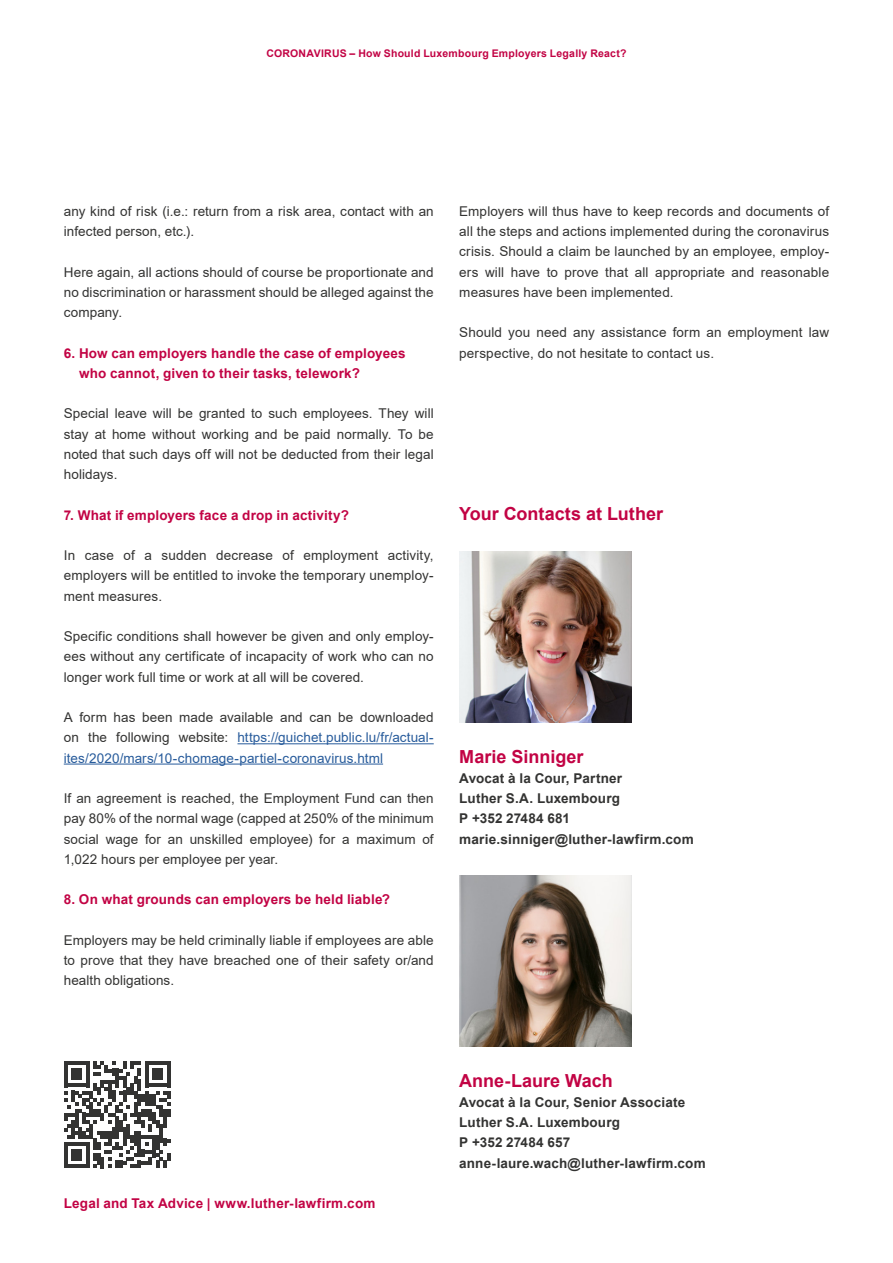
<style>
.page{position:relative;width:893px;height:1263px;background:#fff}
.page>*{position:absolute;margin:0;border:0;box-sizing:border-box;transform-origin:0 0}
.t1{font:700 18px "Arial";color:#c20344}
.t2{font:13.5px/20.2px "Arial";letter-spacing:.01em;color:#333332;text-align:justify}
.t3{font:700 13.5px/20.2px "Arial";letter-spacing:.015em;color:#c20344}
.t4{font:700 13.5px/20.2px "Arial";letter-spacing:.015em;color:#333332}
.t5{font:13.5px/20.2px "Arial";letter-spacing:.01em;color:#275b9b;text-align:justify}
.t6{font:700 10.5px "Arial";letter-spacing:.02em;color:#c20344}
.s1{color:#333332}
</style>
<div class="page">
<svg style="left:64px;top:1061px;width:107px;height:107px"></svg>
<img style="left:459px;top:552px;width:173px;height:170px">
<img style="left:459px;top:876px;width:173px;height:170px">
<hr style="left:237px;top:743px;width:197px;height:1px;background:#275b9b">
<hr style="left:64px;top:763px;width:319px;height:1px;background:#275b9b">
<p class="t6" style="left:266px;top:46px;width:362px">CORONAVIRUS – How Should Luxembourg Employers Legally React?</p>
<p class="t2" style="left:64px;top:201px;width:371px">any kind of risk (i.e.: return from a risk area, contact with an infected person, etc.).</p>
<p class="t2" style="left:64px;top:262px;width:371px">Here again, all actions should of course be proportionate and no discrimination or harassment should be alleged against the company.</p>
<p class="t3" style="left:79px;top:343px;width:328px;text-indent:-15px">6. How can employers handle the case of employees who cannot, given to their tasks, telework?</p>
<p class="t2" style="left:64px;top:403px;width:371px">Special leave will be granted to such employees. They will stay at home without working and be paid normally. To be noted that such days off will not be deducted from their legal holidays.</p>
<p class="t3" style="left:64px;top:505px;width:287px">7. What if employers face a drop in activity?</p>
<p class="t2" style="left:64px;top:545px;width:371px">In case of a sudden decrease of employment activity, employers will be entitled to invoke the temporary unemploy&shy;ment measures.</p>
<p class="t2" style="left:64px;top:626px;width:371px">Specific conditions shall however be given and only employ&shy;ees without any certificate of incapacity of work who can no longer work full time or work at all will be covered.</p>
<p class="t5" style="left:64px;top:707px;width:371px"><span class="s1">A form has been made available and can be downloaded on the following website:</span> https://guichet.public.lu/fr/actual&shy;ites/2020/mars/10-chomage-partiel-coronavirus.html</p>
<p class="t2" style="left:64px;top:788px;width:371px">If an agreement is reached, the Employment Fund can then pay 80% of the normal wage (capped at 250% of the minimum social wage for an unskilled employee) for a maximum of 1,022 hours per employee per year.</p>
<p class="t3" style="left:64px;top:890px;width:328px">8. On what grounds can employers be held liable?</p>
<p class="t2" style="left:64px;top:930px;width:371px">Employers may be held criminally liable if employees are able to prove that they have breached one of their safety or/and health obligations.</p>
<p class="t2" style="left:459px;top:201px;width:371px">Employers will thus have to keep records and documents of all the steps and actions implemented during the coronavirus crisis. Should a claim be launched by an employee, employ&shy;ers will have to prove that all appropriate and reasonable measures have been implemented.</p>
<p class="t2" style="left:459px;top:322px;width:371px">Should you need any assistance form an employment law perspective, do not hesitate to contact us.</p>
<h1 class="t1" style="left:459px;top:501px;width:205px">Your Contacts at Luther</h1>
<h1 class="t1" style="left:459px;top:744px;width:126px">Marie Sinniger</h1>
<p class="t4" style="left:459px;top:768px;width:236px">Avocat à la Cour, Partner<br>Luther S.A. Luxembourg<br>P +352 27484 681 marie.sinniger@luther-lawfirm.com</p>
<p class="t3" style="left:64px;top:1193px;width:313px">Legal and Tax Advice | www.luther-lawfirm.com</p>
<h1 class="t1" style="left:459px;top:1068px;width:155px">Anne-Laure Wach</h1>
<p class="t4" style="left:459px;top:1092px;width:248px">Avocat à la Cour, Senior Associate<br>Luther S.A. Luxembourg<br>P +352 27484 657 anne-laure.wach@luther-lawfirm.com</p>
</div>
